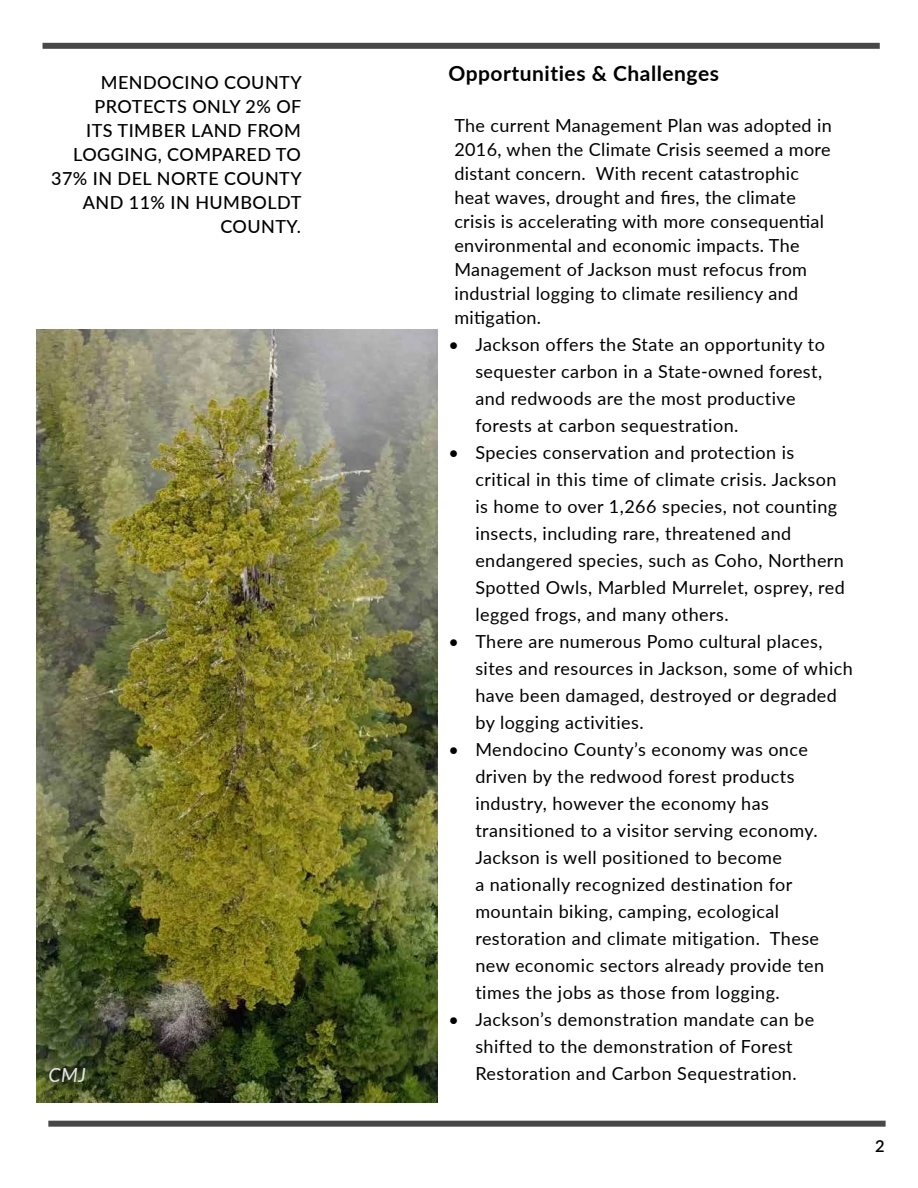
<style>
.page{position:relative;width:918px;height:1188px;background:#fff}
.page>*{position:absolute;margin:0;border:0;box-sizing:border-box;transform-origin:0 0}
.t1{font:700 21px "Lato";letter-spacing:.025em;color:#000}
.t2{font:italic 19.5px "Lato";color:#e6e7e8}
.t3{font:18px/27px "Lato";letter-spacing:.025em;color:#000}
.t4{font:500 18px/24px "Lato";letter-spacing:.025em;color:#000;text-align:right}
.t5{font:600 16.5px "Lato";color:#000}
</style>
<div class="page">
<div style="left:48px;top:1121px;width:838px;height:6px;background:#484848"></div>
<div style="left:43px;top:43px;width:837px;height:6px;background:#484848"></div>
<img style="left:36px;top:330px;width:402px;height:773px">
<p class="t4" style="left:51px;top:70px;width:252px">MENDOCINO COUNTY<br>PROTECTS ONLY 2% OF<br>ITS TIMBER LAND FROM<br>LOGGING, COMPARED TO<br>37% IN DEL NORTE COUNTY<br>AND 11% IN HUMBOLDT<br>COUNTY.</p>
<p class="t2" style="left:49px;top:1061px;width:39px">CMJ</p>
<p class="t1" style="left:448px;top:58px;width:272px">Opportunities &amp; Challenges</p>
<p class="t3" style="left:454px;top:112px;width:379px;line-height:24px">The current Management Plan was adopted in 2016, when the Climate Crisis seemed a more distant concern. With recent catastrophic heat waves, drought and fires, the climate crisis is accelerating with more consequential environmental and economic impacts. The Management of Jackson must refocus from industrial logging to climate resiliency and mitigation.</p>
<p class="t3" style="left:475px;top:330px;width:351px;text-indent:-27px">• Jackson offers the State an opportunity to sequester carbon in a State-owned forest, and redwoods are the most productive forests at carbon sequestration.</p>
<p class="t3" style="left:475px;top:438px;width:371px;text-indent:-27px">• Species conservation and protection is critical in this time of climate crisis. Jackson is home to over 1,266 species, not counting insects, including rare, threatened and endangered species, such as Coho, Northern Spotted Owls, Marbled Murrelet, osprey, red legged frogs, and many others.</p>
<p class="t3" style="left:475px;top:627px;width:379px;text-indent:-27px">• There are numerous Pomo cultural places, sites and resources in Jackson, some of which have been damaged, destroyed or degraded by logging activities.</p>
<p class="t3" style="left:475px;top:735px;width:350px;text-indent:-27px">• Mendocino County’s economy was once driven by the redwood forest products industry, however the economy has transitioned to a visitor serving economy.<br>Jackson is well positioned to become<br>a nationally recognized destination for mountain biking, camping, ecological restoration and climate mitigation. These new economic sectors already provide ten times the jobs as those from logging.</p>
<p class="t3" style="left:448px;top:1005px;width:367px;text-align:center">• Jackson’s demonstration mandate can be shifted to the demonstration of Forest<br>Restoration and Carbon Sequestration.</p>
<p class="t5" style="left:875px;top:1134px;width:11px">2</p>
</div>
